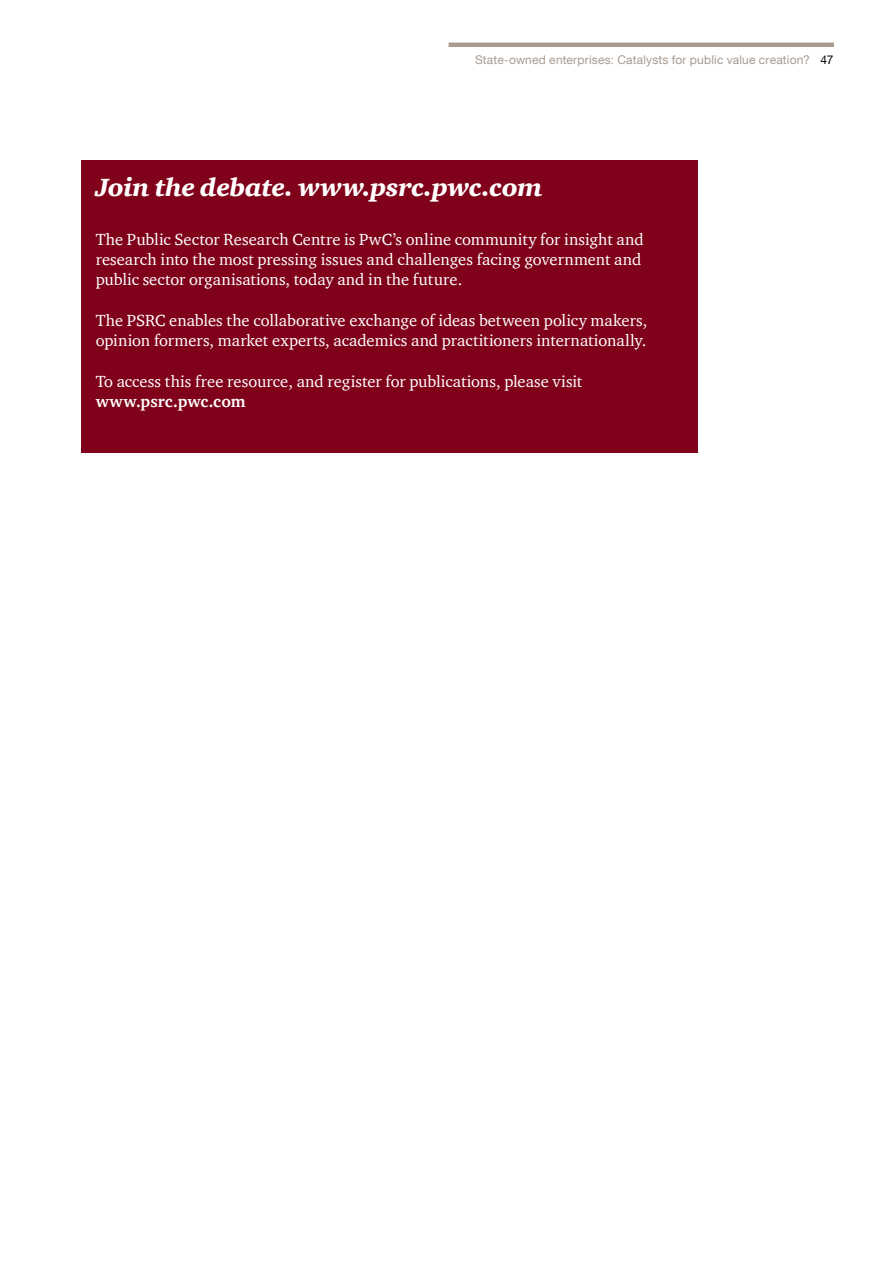
<style>
.page{position:relative;width:893px;height:1263px;background:#fff}
.page>*{position:absolute;margin:0;border:0;box-sizing:border-box;transform-origin:0 0}
.t1{font:italic 900 25.5px "ITC Charter Com";letter-spacing:-.01em;color:#fff}
.t2{font:16.5px/20.2px "ITC Charter Com";color:#fff}
.t3{font:700 16.5px "ITC Charter Com";letter-spacing:.005em;color:#fff}
.t4{font:12px "Helvetica Neue LT Com";letter-spacing:.015em;color:#a89b91}
.s1{color:#000}
</style>
<div class="page">
<hr style="left:449px;top:43px;width:385px;height:4px;background:#a89b91">
<div style="left:81px;top:160px;width:616px;height:292px;background:#80021a"></div>
<p class="t4" style="left:475px;top:53px;width:360px">State-owned enterprises: Catalysts for public value creation? <span class="s1">47</span></p>
<h1 class="t1" style="left:96px;top:172px;width:448px">Join the debate. www.psrc.pwc.com</h1>
<p class="t2" style="left:96px;top:229px;width:550px">The Public Sector Research Centre is PwC’s online community for insight and research into the most pressing issues and challenges facing government and public sector organisations, today and in the future.</p>
<p class="t2" style="left:96px;top:310px;width:553px">The PSRC enables the collaborative exchange of ideas between policy makers, opinion formers, market experts, academics and practitioners internationally.</p>
<p class="t2" style="left:96px;top:371px;width:488px">To access this free resource, and register for publications, please visit</p>
<p class="t3" style="left:96px;top:391px;width:151px">www.psrc.pwc.com</p>
</div>
